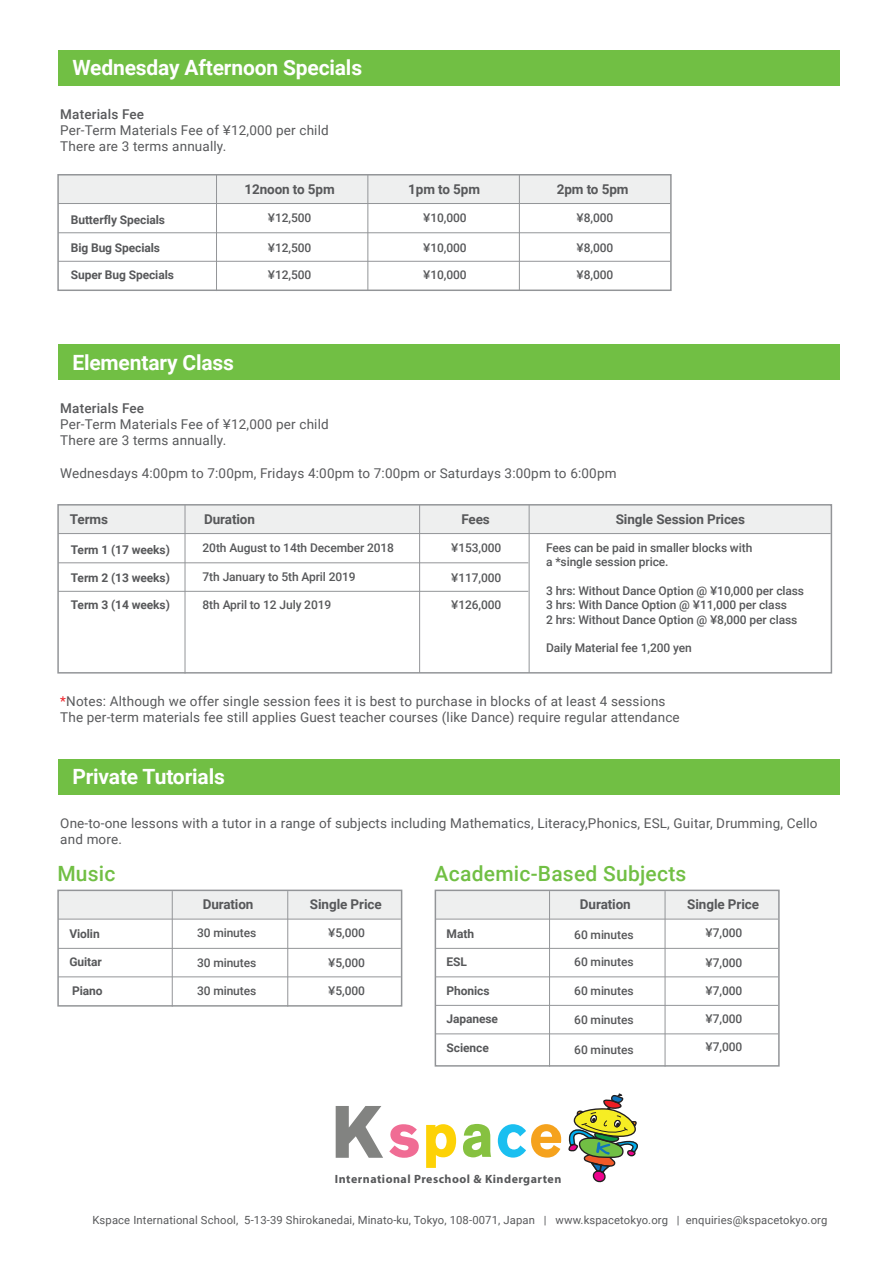
<style>
.page{position:relative;width:893px;height:1263px;background:#fff}
.page>*{position:absolute;margin:0;border:0;box-sizing:border-box;transform-origin:0 0}
.t1{font:700 21px "Roboto";letter-spacing:-.01em;color:#fff}
.t2{font:500 21px "Roboto";letter-spacing:.01em;color:#71bf44}
.t3{font:13.5px/16.2px "Roboto";letter-spacing:.01em;color:#58595b}
.t4{font:700 13.5px "Roboto";letter-spacing:-.01em;color:#57585a}
.t5{font:500 13.5px "Roboto";letter-spacing:.01em;color:#58595b}
.t6{font:500 12px/14.4px "Roboto";letter-spacing:-.01em;color:#57585a}
.t7{font:700 12px "Roboto";letter-spacing:-.01em;color:#57585a}
.t8{font:700 12px "Myriad Pro";letter-spacing:.04em;color:#57585a}
.t9{font:11.25px "Roboto";letter-spacing:.01em;color:#58595b}
.s1{color:#ee1d23}
</style>
<div class="page">
<svg style="left:336px;top:1106px;width:47px;height:52px"></svg>
<svg style="left:389px;top:1124px;width:30px;height:34px"></svg>
<svg style="left:426px;top:1124px;width:30px;height:44px"></svg>
<svg style="left:463px;top:1124px;width:28px;height:33px"></svg>
<svg style="left:498px;top:1093px;width:140px;height:89px"></svg>
<div style="left:58px;top:175px;width:612px;height:28px;background:#eeefef"></div>
<div style="left:57px;top:174px;width:615px;height:117px;border:2px solid #939598"></div>
<hr style="left:58px;top:203px;width:612px;height:1px;background:#939598">
<hr style="left:58px;top:232px;width:612px;height:1px;background:#939598">
<hr style="left:58px;top:261px;width:612px;height:1px;background:#939598">
<hr style="left:216px;top:175px;width:1px;height:116px;background:#939598">
<div style="left:58px;top:50px;width:782px;height:36px;background:#71bf44"></div>
<hr style="left:367px;top:175px;width:1px;height:115px;background:#939598">
<div style="left:58px;top:505px;width:773px;height:28px;background:#eeefef"></div>
<div style="left:57px;top:504px;width:775px;height:170px;border:2px solid #939598"></div>
<hr style="left:58px;top:533px;width:773px;height:1px;background:#939598">
<hr style="left:58px;top:562px;width:470px;height:1px;background:#939598">
<hr style="left:58px;top:591px;width:470px;height:1px;background:#939598">
<hr style="left:185px;top:505px;width:1px;height:168px;background:#939598">
<div style="left:58px;top:344px;width:782px;height:36px;background:#71bf44"></div>
<hr style="left:419px;top:505px;width:1px;height:168px;background:#939598">
<hr style="left:529px;top:505px;width:1px;height:168px;background:#939598">
<div style="left:58px;top:890px;width:343px;height:29px;background:#eeefef"></div>
<div style="left:57px;top:890px;width:345px;height:117px;border:2px solid #939598"></div>
<hr style="left:58px;top:919px;width:343px;height:1px;background:#939598">
<hr style="left:58px;top:948px;width:343px;height:1px;background:#939598">
<hr style="left:58px;top:976px;width:343px;height:1px;background:#939598">
<hr style="left:172px;top:891px;width:1px;height:116px;background:#939598">
<hr style="left:287px;top:891px;width:1px;height:116px;background:#939598">
<div style="left:58px;top:759px;width:782px;height:35px;background:#71bf44"></div>
<hr style="left:519px;top:175px;width:1px;height:115px;background:#939598">
<div style="left:435px;top:890px;width:343px;height:29px;background:#eeefef"></div>
<div style="left:435px;top:890px;width:345px;height:177px;border:2px solid #939598"></div>
<hr style="left:435px;top:919px;width:343px;height:1px;background:#939598">
<hr style="left:435px;top:948px;width:343px;height:1px;background:#939598">
<hr style="left:435px;top:976px;width:343px;height:1px;background:#939598">
<hr style="left:435px;top:1005px;width:343px;height:1px;background:#939598">
<hr style="left:435px;top:1033px;width:343px;height:1px;background:#939598">
<hr style="left:549px;top:891px;width:1px;height:176px;background:#939598">
<hr style="left:665px;top:891px;width:1px;height:176px;background:#939598">
<h1 class="t1" style="left:72px;top:53px;width:291px">Wednesday Afternoon Specials</h1>
<p class="t5" style="left:60px;top:104px;width:85px">Materials Fee</p>
<p class="t3" style="left:60px;top:122px;width:270px">Per-Term Materials Fee of ¥12,000 per child<br>There are 3 terms annually.</p>
<p class="t7" style="left:71px;top:211px;width:96px">Butterfly Specials</p>
<p class="t7" style="left:71px;top:239px;width:91px">Big Bug Specials</p>
<p class="t7" style="left:71px;top:267px;width:105px">Super Bug Specials</p>
<p class="t4" style="left:244px;top:179px;width:92px">12noon to 5pm</p>
<p class="t4" style="left:408px;top:179px;width:73px">1pm to 5pm</p>
<p class="t4" style="left:557px;top:179px;width:73px">2pm to 5pm</p>
<p class="t6" style="left:268px;top:210px;width:45px">¥12,500</p>
<p class="t6" style="left:268px;top:240px;width:45px">¥12,500</p>
<p class="t6" style="left:268px;top:267px;width:45px">¥12,500</p>
<p class="t6" style="left:423px;top:210px;width:45px">¥10,000</p>
<p class="t6" style="left:423px;top:240px;width:45px">¥10,000</p>
<p class="t6" style="left:423px;top:267px;width:45px">¥10,000</p>
<p class="t6" style="left:576px;top:210px;width:38px">¥8,000</p>
<p class="t6" style="left:576px;top:240px;width:38px">¥8,000</p>
<p class="t6" style="left:576px;top:267px;width:38px">¥8,000</p>
<h1 class="t1" style="left:72px;top:347px;width:163px">Elementary Class</h1>
<p class="t5" style="left:60px;top:398px;width:85px">Materials Fee</p>
<p class="t3" style="left:60px;top:416px;width:270px">Per-Term Materials Fee of ¥12,000 per child<br>There are 3 terms annually.</p>
<p class="t3" style="left:60px;top:464px;width:558px">Wednesdays 4:00pm to 7:00pm, Fridays 4:00pm to 7:00pm or Saturdays 3:00pm to 6:00pm</p>
<p class="t4" style="left:70px;top:509px;width:40px">Terms</p>
<p class="t4" style="left:204px;top:509px;width:52px">Duration</p>
<p class="t4" style="left:461px;top:509px;width:30px">Fees</p>
<p class="t4" style="left:616px;top:509px;width:131px">Single Session Prices</p>
<p class="t7" style="left:71px;top:541px;width:101px">Term 1 (17 weeks)</p>
<p class="t7" style="left:71px;top:569px;width:101px">Term 2 (13 weeks)</p>
<p class="t7" style="left:71px;top:597px;width:101px">Term 3 (14 weeks)</p>
<p class="t6" style="left:203px;top:540px;width:193px">20th August to 14th December 2018</p>
<p class="t6" style="left:203px;top:569px;width:155px">7th January to 5th April 2019</p>
<p class="t6" style="left:203px;top:597px;width:130px">8th April to 12 July 2019</p>
<p class="t6" style="left:451px;top:540px;width:52px">¥153,000</p>
<p class="t6" style="left:546px;top:540px;width:208px">Fees can be paid in smaller blocks with a *single session price.</p>
<p class="t6" style="left:546px;top:583px;width:260px">3 hrs: Without Dance Option @ ¥10,000 per class<br>3 hrs: With Dance Option @ ¥11,000 per class<br>2 hrs: Without Dance Option @ ¥8,000 per class</p>
<p class="t6" style="left:546px;top:640px;width:147px">Daily Material fee 1,200 yen</p>
<p class="t6" style="left:451px;top:570px;width:52px">¥117,000</p>
<p class="t6" style="left:451px;top:597px;width:52px">¥126,000</p>
<p class="t3" style="left:60px;top:693px;width:621px"><span class="s1">*</span>Notes: Although we offer single session fees it is best to purchase in blocks of at least 4 sessions<br>The per-term materials fee still applies Guest teacher courses (like Dance) require regular attendance</p>
<h1 class="t1" style="left:72px;top:762px;width:154px">Private Tutorials</h1>
<p class="t3" style="left:60px;top:814px;width:759px">One-to-one lessons with a tutor in a range of subjects including Mathematics, Literacy,Phonics, ESL, Guitar, Drumming, Cello and more.</p>
<h1 class="t2" style="left:57px;top:859px;width:60px">Music</h1>
<h1 class="t2" style="left:435px;top:859px;width:253px">Academic-Based Subjects</h1>
<p class="t7" style="left:69px;top:925px;width:32px">Violin</p>
<p class="t7" style="left:69px;top:953px;width:34px">Guitar</p>
<p class="t7" style="left:72px;top:983px;width:32px">Piano</p>
<p class="t4" style="left:203px;top:895px;width:52px">Duration</p>
<p class="t6" style="left:197px;top:925px;width:61px">30 minutes</p>
<p class="t6" style="left:197px;top:955px;width:61px">30 minutes</p>
<p class="t6" style="left:197px;top:983px;width:61px">30 minutes</p>
<p class="t4" style="left:310px;top:895px;width:73px">Single Price</p>
<p class="t4" style="left:580px;top:895px;width:52px">Duration</p>
<p class="t4" style="left:687px;top:895px;width:73px">Single Price</p>
<p class="t6" style="left:328px;top:925px;width:38px">¥5,000</p>
<p class="t6" style="left:328px;top:955px;width:38px">¥5,000</p>
<p class="t6" style="left:328px;top:983px;width:38px">¥5,000</p>
<p class="t7" style="left:447px;top:925px;width:29px">Math</p>
<p class="t7" style="left:447px;top:953px;width:22px">ESL</p>
<p class="t7" style="left:447px;top:983px;width:44px">Phonics</p>
<p class="t7" style="left:447px;top:1010px;width:53px">Japanese</p>
<p class="t7" style="left:447px;top:1040px;width:44px">Science</p>
<p class="t6" style="left:574px;top:927px;width:61px">60 minutes</p>
<p class="t6" style="left:574px;top:954px;width:61px">60 minutes</p>
<p class="t6" style="left:574px;top:983px;width:61px">60 minutes</p>
<p class="t6" style="left:574px;top:1012px;width:61px">60 minutes</p>
<p class="t6" style="left:574px;top:1042px;width:61px">60 minutes</p>
<p class="t6" style="left:705px;top:925px;width:38px">¥7,000</p>
<p class="t6" style="left:705px;top:955px;width:38px">¥7,000</p>
<p class="t6" style="left:705px;top:983px;width:38px">¥7,000</p>
<p class="t6" style="left:705px;top:1011px;width:38px">¥7,000</p>
<p class="t6" style="left:705px;top:1039px;width:38px">¥7,000</p>
<p class="t8" style="left:335px;top:1171px;width:228px">International Preschool &amp; Kindergarten</p>
<p class="t9" style="left:92px;top:1212px;width:736px">Kspace International School, 5-13-39 Shirokanedai, Minato-ku, Tokyo, 108-0071, Japan | www.kspacetokyo.org | enquiries@kspacetokyo.org</p>
</div>
